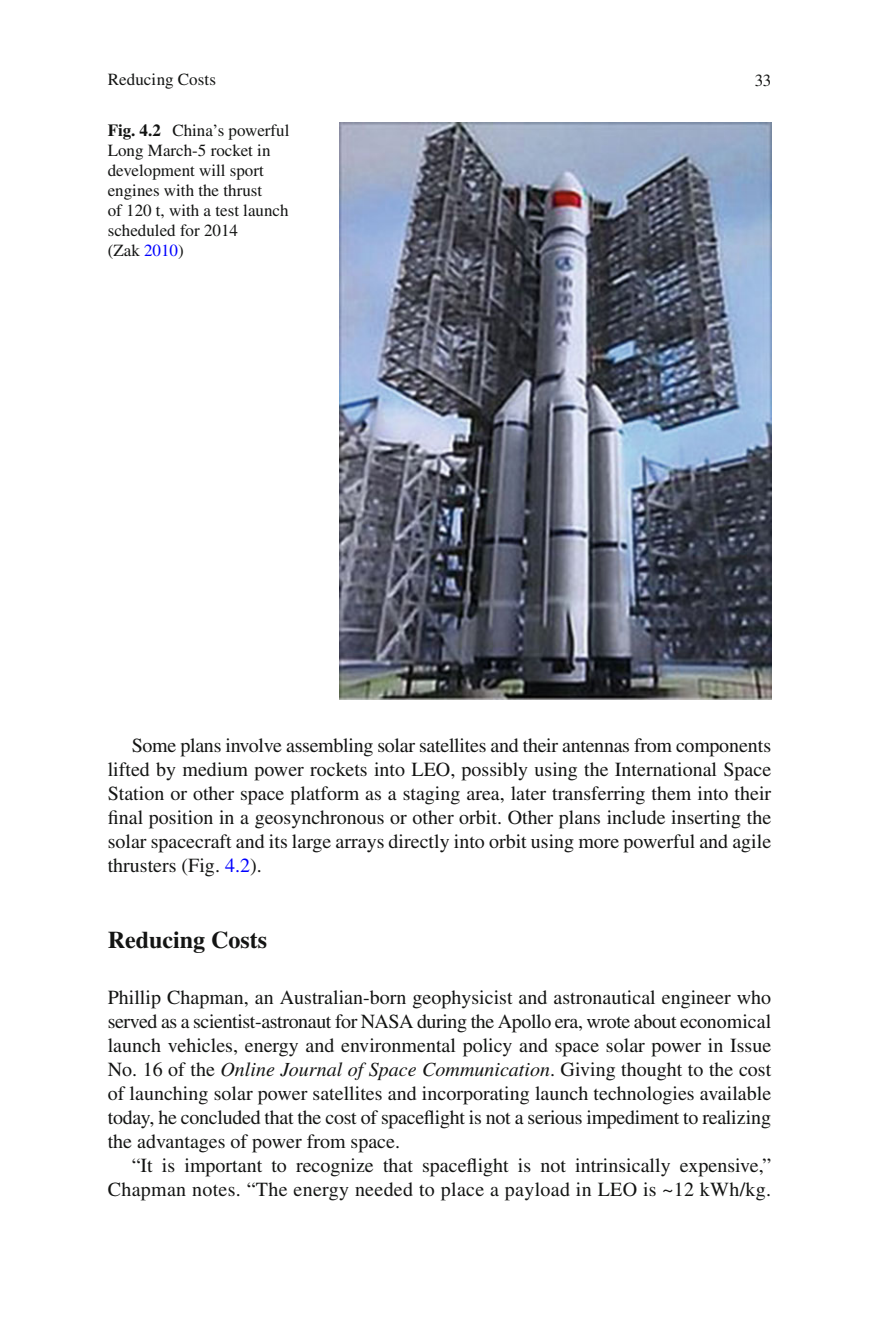
<style>
.page{position:relative;width:879px;height:1333px;background:#fff}
.page>*{position:absolute;margin:0;border:0;box-sizing:border-box;transform-origin:0 0}
.t1{font:700 24px "Times";color:#131413}
.t2{font:20px/24px "Times";color:#131413;text-align:justify}
.t3{font:17px/20px "Times";color:#131413}
.s1{font-weight:700}
.s2{color:#00f}
.s3{font-style:italic}
</style>
<div class="page">
<img style="left:339px;top:122px;width:432px;height:577px">
<p class="t3" style="left:108px;top:71px;width:110px">Reducing Costs</p>
<p class="t3" style="left:754px;top:72px;width:18px">33</p>
<p class="t3" style="left:108px;top:121px;width:183px"><span class="s1">Fig. 4.2</span> China’s powerful<br>Long March-5 rocket in development will sport engines with the thrust<br>of 120 t, with a test launch scheduled for 2014<br>(Zak <span class="s2">2010</span> )</p>
<p class="t2" style="left:108px;top:734px;width:665px;text-indent:24px">Some plans involve assembling solar satellites and their antennas from components lifted by medium power rockets into LEO, possibly using the International Space Station or other space platform as a staging area, later transferring them into their final position in a geosynchronous or other orbit. Other plans include inserting the solar spacecraft and its large arrays directly into orbit using more powerful and agile thrusters (Fig. <span class="s2">4.2</span> ).</p>
<p class="t1" style="left:108px;top:930px;width:161px">Reducing Costs</p>
<p class="t2" style="left:108px;top:986px;width:665px">Phillip Chapman, an Australian-born geophysicist and astronautical engineer who served as a scientist-astronaut for NASA during the Apollo era, wrote about economical launch vehicles, energy and environmental policy and space solar power in Issue No. 16 of the <span class="s3">Online Journal of Space Communication</span> . Giving thought to the cost of launching solar power satellites and incorporating launch technologies available today, he concluded that the cost of spaceflight is not a serious impediment to realizing the advantages of power from space.</p>
<p class="t2" style="left:108px;top:1154px;width:665px;text-align:right">“It is important to recognize that spaceflight is not intrinsically expensive,”<br>Chapman notes. “The energy needed to place a payload in LEO is ~12 kWh/kg.</p>
</div>
